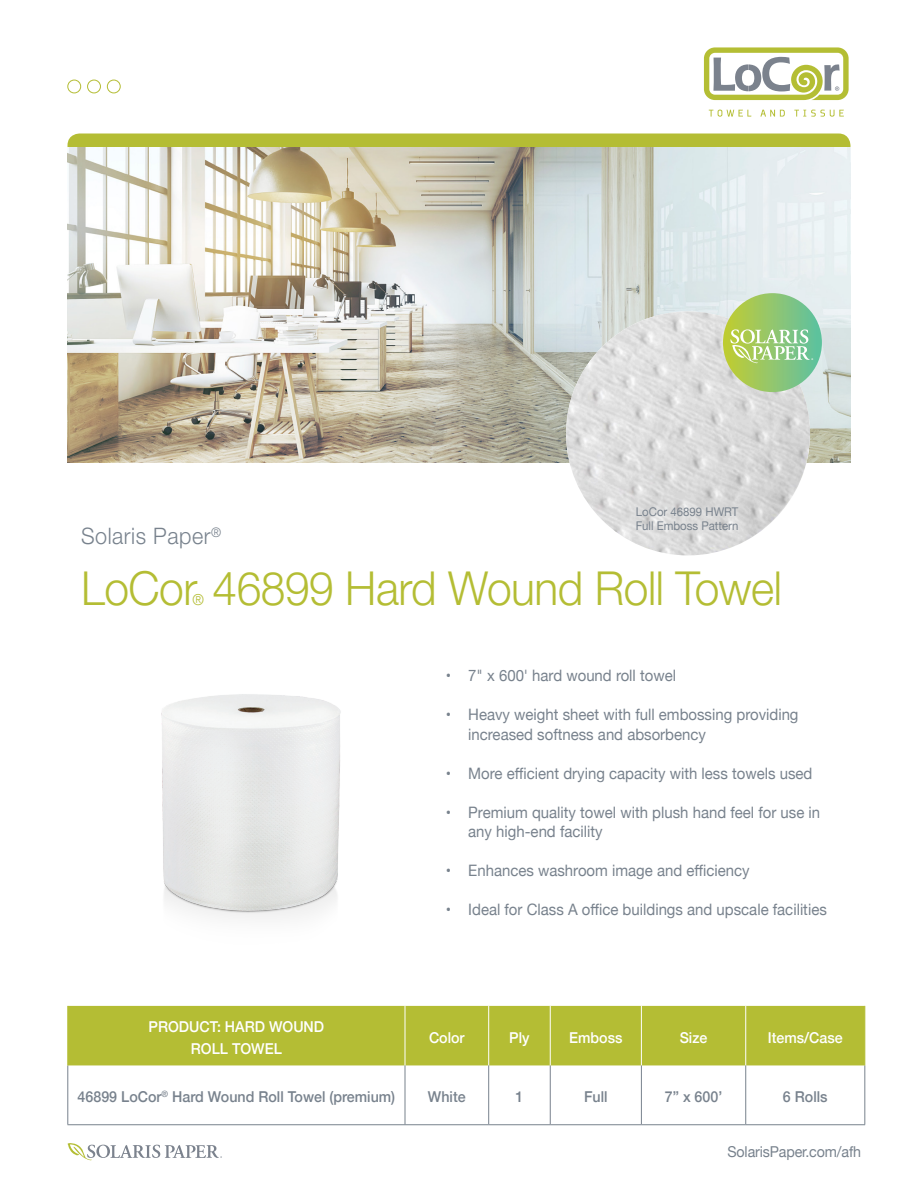
<style>
.page{position:relative;width:918px;height:1188px;background:#fff}
.page>*{position:absolute;margin:0;border:0;box-sizing:border-box;transform-origin:0 0}
.t1{font:300 46.65px "Helvetica Neue LT Pro";letter-spacing:-.01em;color:#b4bd34;scale:.95 1}
.t2{font:300 22.8px "Helvetica Neue";letter-spacing:.025em;color:#78828d;scale:.95 1}
.t3{font:15.75px/19.5px "Helvetica Neue";color:#78828d;scale:.95 1}
.t4{font:300 15.15px "Helvetica Neue LT Pro";color:#b4bd34;scale:.95 1}
.t5{font:500 15px "Helvetica Neue";color:#78828d;scale:.95 1}
.t6{font:500 15px/22.5px "Helvetica Neue";color:#fff;text-align:center;scale:.95 1}
.t7{font:15px "Helvetica Neue";letter-spacing:-.01em;color:#78828d;scale:.95 1}
.t8{font:12px/13.5px "Helvetica Neue";color:#78828d;scale:.95 1}
</style>
<div class="page">
<div style="left:68px;top:134px;width:782px;height:26px;background:#b4bd34;border-radius:12px"></div>
<img style="left:68px;top:147px;width:782px;height:315px">
<img style="left:566px;top:311px;width:244px;height:244px;border-radius:122px">
<div style="left:723px;top:293px;width:99px;height:99px;background:linear-gradient(to right,#c4cc33,#5ec1a6);border-radius:49px"></div>
<div style="left:69px;top:1006px;width:796px;height:59px;background:#b4bd34"></div>
<hr style="left:405px;top:1006px;width:1px;height:59px;background:#fff">
<hr style="left:488px;top:1006px;width:1px;height:59px;background:#fff">
<hr style="left:550px;top:1006px;width:1px;height:59px;background:#fff">
<hr style="left:641px;top:1006px;width:1px;height:59px;background:#fff">
<hr style="left:745px;top:1006px;width:1px;height:59px;background:#fff">
<hr style="left:405px;top:1065px;width:1px;height:59px;background:#78828d">
<hr style="left:488px;top:1065px;width:1px;height:59px;background:#78828d">
<hr style="left:550px;top:1065px;width:1px;height:59px;background:#78828d">
<hr style="left:641px;top:1065px;width:1px;height:59px;background:#78828d">
<hr style="left:745px;top:1065px;width:1px;height:59px;background:#78828d">
<hr style="left:68px;top:1065px;width:1px;height:59px;background:#78828d">
<hr style="left:865px;top:1065px;width:1px;height:59px;background:#78828d">
<hr style="left:68px;top:1124px;width:337px;height:1px;background:#78828d">
<hr style="left:405px;top:1124px;width:84px;height:1px;background:#78828d">
<hr style="left:489px;top:1124px;width:61px;height:1px;background:#78828d">
<hr style="left:550px;top:1124px;width:91px;height:1px;background:#78828d">
<hr style="left:641px;top:1124px;width:105px;height:1px;background:#78828d">
<hr style="left:746px;top:1124px;width:119px;height:1px;background:#78828d">
<hr style="left:68px;top:1006px;width:1px;height:59px;background:#b4bd34">
<hr style="left:865px;top:1006px;width:1px;height:59px;background:#b4bd34">
<svg style="left:704px;top:47px;width:145px;height:53px"></svg>
<svg style="left:709px;top:110px;width:42px;height:7px"></svg>
<svg style="left:760px;top:110px;width:25px;height:7px"></svg>
<svg style="left:794px;top:110px;width:50px;height:7px"></svg>
<svg style="left:730px;top:329px;width:83px;height:34px;background:#afd593"></svg>
<div style="left:67px;top:80px;width:14px;height:13px;border:1px solid #b4bd34;border-radius:50%"></div>
<div style="left:87px;top:80px;width:14px;height:13px;border:1px solid #b4bd34;border-radius:50%"></div>
<div style="left:107px;top:80px;width:14px;height:13px;border:1px solid #b4bd34;border-radius:50%"></div>
<svg style="left:68px;top:1143px;width:154px;height:17px"></svg>
<img style="left:161px;top:694px;width:180px;height:225px">
<p class="t2" style="left:81px;top:522px;width:149px">Solaris Paper<sup>®</sup></p>
<p class="t8" style="left:636px;top:506px;width:110px">LoCor 46899 HWRT<br>Full Emboss Pattern</p>
<p class="t1" style="left:81px;top:560px;width:739px">LoCor 46899 Hard Wound Roll Towel</p>
<p class="t4" style="left:193px;top:590px;width:14px">®</p>
<p class="t3" style="left:446px;top:667px;width:244px">• 7" x 600' hard wound roll towel</p>
<p class="t3" style="left:468px;top:706px;width:349px;text-indent:-23px">• Heavy weight sheet with full embossing providing increased softness and absorbency</p>
<p class="t3" style="left:446px;top:764px;width:387px">• More efficient drying capacity with less towels used</p>
<p class="t3" style="left:468px;top:803px;width:372px;text-indent:-22px">• Premium quality towel with plush hand feel for use in any high-end facility</p>
<p class="t3" style="left:446px;top:862px;width:321px">• Enhances washroom image and efficiency</p>
<p class="t3" style="left:446px;top:901px;width:403px">• Ideal for Class A office buildings and upscale facilities</p>
<p class="t6" style="left:149px;top:1014px;width:186px">PRODUCT: HARD WOUND<br>ROLL TOWEL</p>
<p class="t6" style="left:429px;top:1025px;width:39px">Color</p>
<p class="t6" style="left:509px;top:1025px;width:23px">Ply</p>
<p class="t6" style="left:569px;top:1025px;width:58px">Emboss</p>
<p class="t6" style="left:680px;top:1025px;width:31px">Size</p>
<p class="t6" style="left:768px;top:1025px;width:80px">Items/Case</p>
<p class="t5" style="left:78px;top:1085px;width:336px">46899 LoCor<sup>®</sup> Hard Wound Roll Towel (premium)</p>
<p class="t5" style="left:428px;top:1085px;width:41px">White</p>
<p class="t5" style="left:516px;top:1085px;width:10px">1</p>
<p class="t5" style="left:584px;top:1085px;width:26px">Full</p>
<p class="t5" style="left:665px;top:1085px;width:62px">7” x 600’</p>
<p class="t5" style="left:783px;top:1085px;width:48px">6 Rolls</p>
<p class="t7" style="left:728px;top:1141px;width:142px">SolarisPaper.com/afh</p>
</div>
